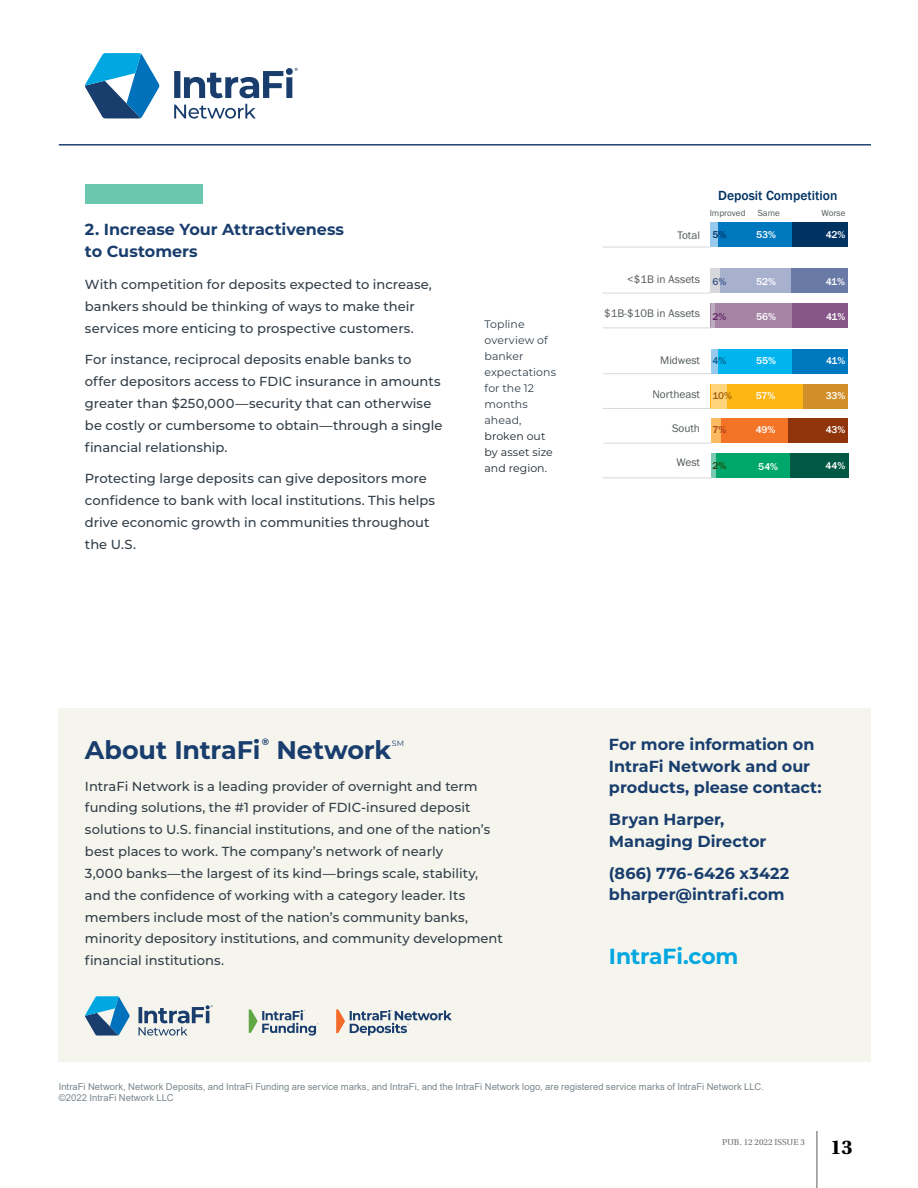
<style>
.page{position:relative;width:918px;height:1188px;background:#fff}
.page>*{position:absolute;margin:0;border:0;box-sizing:border-box;transform-origin:0 0}
.t1{font:700 25.5px "Montserrat";letter-spacing:-.005em;color:#193d6d}
.t2{font:700 21.9px "Montserrat";letter-spacing:-.005em;color:#00a7e1}
.t3{font:700 21px "Utopia Std";color:#000}
.t4{font:700 16.05px/21.9px "Montserrat";color:#193d6d}
.t5{font:500 13.65px "Franklin Gothic";color:#003262}
.t6{font:500 13.05px/21.9px "Montserrat";color:#323e48}
.t7{font:11.4px "Franklin Gothic URW Boo";color:#51585a}
.t8{font:10.95px/16px "Montserrat";letter-spacing:.005em;color:#323e48}
.t9{font:10.95px/16px "Montserrat";letter-spacing:.01em;color:#1d252c}
.t10{font:500 10.2px "Franklin Gothic";color:#fff}
.t11{font:500 10.2px "Franklin Gothic";color:#a45f0b}
.t12{font:500 10.2px "Franklin Gothic";color:#003262}
.t13{font:500 10.2px "Franklin Gothic";color:#3b5688}
.t14{font:500 10.2px "Franklin Gothic";color:#632666}
.t15{font:500 10.2px "Franklin Gothic";color:#006193}
.t16{font:500 10.2px "Franklin Gothic";color:#a93b12}
.t17{font:500 10.2px "Franklin Gothic";color:#214b0a}
.t18{font:9.45px/10.9px "Arial";letter-spacing:.005em;color:#7b868c}
.t19{font:700 9.3px "Montserrat";color:#193d6d}
.t20{font:9.15px "Franklin Gothic URW Boo";color:#51585a}
.t21{font:9px "Utopia Std";letter-spacing:.01em;color:#6f7073}
.t22{font:7.65px "Montserrat";color:#193d6d}
</style>
<div class="page">
<hr style="left:816px;top:1131px;width:1px;height:57px;background:#6d6e71">
<div style="left:59px;top:708px;width:812px;height:354px;background:#f5f5ed"></div>
<hr style="left:59px;top:144px;width:812px;height:2px;background:#193d6d">
<svg style="left:85px;top:996px;width:45px;height:40px"></svg>
<svg style="left:139px;top:1005px;width:74px;height:31px"></svg>
<svg style="left:249px;top:1009px;width:70px;height:27px"></svg>
<svg style="left:336px;top:1009px;width:116px;height:27px"></svg>
<svg style="left:85px;top:53px;width:75px;height:65px"></svg>
<svg style="left:174px;top:68px;width:124px;height:51px"></svg>
<div style="left:85px;top:184px;width:118px;height:20px;background:#6bc6b0"></div>
<div style="left:772px;top:222px;width:76px;height:25px;background:#003262"></div>
<div style="left:767px;top:268px;width:81px;height:25px;background:#687aa5"></div>
<div style="left:791px;top:303px;width:57px;height:25px;background:#865788"></div>
<div style="left:770px;top:349px;width:78px;height:25px;background:#0078bf"></div>
<div style="left:778px;top:384px;width:70px;height:25px;background:#d28f29"></div>
<div style="left:770px;top:418px;width:78px;height:25px;background:#8f340b"></div>
<div style="left:775px;top:453px;width:73px;height:25px;background:#005944"></div>
<div style="left:711px;top:222px;width:81px;height:25px;background:#0078bf"></div>
<div style="left:711px;top:268px;width:80px;height:25px;background:#a7b0cd"></div>
<div style="left:711px;top:303px;width:81px;height:25px;background:#a584a5"></div>
<div style="left:711px;top:349px;width:81px;height:25px;background:#00b5ed"></div>
<div style="left:711px;top:384px;width:92px;height:25px;background:#fdb614"></div>
<div style="left:714px;top:418px;width:74px;height:25px;background:#f47427"></div>
<div style="left:711px;top:453px;width:79px;height:25px;background:#00a76b"></div>
<div style="left:711px;top:222px;width:7px;height:25px;background:#97caed"></div>
<div style="left:711px;top:268px;width:9px;height:25px;background:#d6d8db"></div>
<hr style="left:711px;top:303px;width:4px;height:25px;background:#beacbf">
<div style="left:711px;top:349px;width:7px;height:25px;background:#97caed"></div>
<div style="left:711px;top:384px;width:15px;height:25px;background:#ffd47a"></div>
<div style="left:711px;top:418px;width:10px;height:25px;background:#fcba61"></div>
<hr style="left:711px;top:453px;width:4px;height:25px;background:#78cab5">
<hr style="left:603px;top:247px;width:108px;height:1px;background:#d6d8db">
<hr style="left:603px;top:293px;width:108px;height:1px;background:#d6d8db">
<hr style="left:603px;top:328px;width:108px;height:1px;background:#d6d8db">
<hr style="left:603px;top:373px;width:108px;height:1px;background:#d6d8db">
<hr style="left:603px;top:408px;width:108px;height:1px;background:#d6d8db">
<hr style="left:603px;top:443px;width:108px;height:1px;background:#d6d8db">
<hr style="left:603px;top:478px;width:108px;height:1px;background:#d6d8db">
<p class="t5" style="left:718px;top:187px;width:121px">Deposit Competition</p>
<p class="t4" style="left:85px;top:218px;width:261px">2. Increase Your Attractiveness to Customers</p>
<p class="t6" style="left:85px;top:273px;width:348px">With competition for deposits expected to increase, bankers should be thinking of ways to make their services more enticing to prospective customers.</p>
<p class="t6" style="left:85px;top:348px;width:359px">For instance, reciprocal deposits enable banks to offer depositors access to FDIC insurance in amounts greater than $250,000—security that can otherwise be costly or cumbersome to obtain—through a single financial relationship.</p>
<p class="t6" style="left:85px;top:467px;width:352px">Protecting large deposits can give depositors more confidence to bank with local institutions. This helps drive economic growth in communities throughout the U.S.</p>
<p class="t8" style="left:485px;top:316px;width:73px">Topline overview of banker expectations for the 12 months ahead,</p>
<p class="t9" style="left:485px;top:428px;width:70px">broken out by asset size and region.</p>
<p class="t7" style="left:677px;top:228px;width:24px">Total</p>
<p class="t20" style="left:710px;top:207px;width:37px">Improved</p>
<p class="t20" style="left:758px;top:207px;width:24px">Same</p>
<p class="t20" style="left:821px;top:207px;width:26px">Worse</p>
<p class="t12" style="left:712px;top:228px;width:15px">5%</p>
<p class="t10" style="left:756px;top:228px;width:21px">53%</p>
<p class="t10" style="left:826px;top:228px;width:21px">42%</p>
<p class="t7" style="left:627px;top:272px;width:75px">&lt;$1B in Assets</p>
<p class="t7" style="left:604px;top:306px;width:98px">$1B-$10B in Assets</p>
<p class="t7" style="left:660px;top:353px;width:41px">Midwest</p>
<p class="t7" style="left:653px;top:387px;width:49px">Northeast</p>
<p class="t7" style="left:672px;top:421px;width:30px">South</p>
<p class="t7" style="left:676px;top:455px;width:25px">West</p>
<p class="t13" style="left:712px;top:276px;width:15px">6%</p>
<p class="t10" style="left:756px;top:276px;width:21px">52%</p>
<p class="t10" style="left:826px;top:276px;width:21px">41%</p>
<p class="t14" style="left:712px;top:310px;width:15px">2%</p>
<p class="t10" style="left:756px;top:310px;width:21px">56%</p>
<p class="t10" style="left:826px;top:310px;width:21px">41%</p>
<p class="t15" style="left:712px;top:354px;width:15px">4%</p>
<p class="t10" style="left:756px;top:354px;width:21px">55%</p>
<p class="t10" style="left:826px;top:354px;width:21px">41%</p>
<p class="t11" style="left:712px;top:390px;width:21px">10%</p>
<p class="t10" style="left:756px;top:390px;width:21px">57%</p>
<p class="t10" style="left:826px;top:390px;width:21px">33%</p>
<p class="t16" style="left:712px;top:424px;width:15px">7%</p>
<p class="t10" style="left:756px;top:424px;width:21px">49%</p>
<p class="t10" style="left:826px;top:424px;width:21px">43%</p>
<p class="t17" style="left:712px;top:460px;width:15px">2%</p>
<p class="t10" style="left:758px;top:460px;width:21px">54%</p>
<p class="t10" style="left:825px;top:460px;width:21px">44%</p>
<h1 class="t1" style="left:85px;top:732px;width:177px">About IntraFi</h1>
<p class="t19" style="left:262px;top:735px;width:9px">®</p>
<h1 class="t1" style="left:276px;top:732px;width:116px">Network</h1>
<p class="t22" style="left:392px;top:738px;width:14px">SM</p>
<p class="t6" style="left:85px;top:775px;width:419px">IntraFi Network is a leading provider of overnight and term funding solutions, the #1 provider of FDIC-insured deposit solutions to U.S. financial institutions, and one of the nation’s best places to work. The company’s network of nearly<br>3,000 banks—the largest of its kind—brings scale, stability, and the confidence of working with a category leader. Its members include most of the nation’s community banks, minority depository institutions, and community development financial institutions.</p>
<p class="t4" style="left:609px;top:732px;width:214px">For more information on<br>IntraFi Network and our products, please contact:</p>
<p class="t4" style="left:609px;top:808px;width:159px">Bryan Harper,<br>Managing Director</p>
<p class="t4" style="left:609px;top:861px;width:182px">(866) 776-6426 x3422 bharper@intrafi.com</p>
<h2 class="t2" style="left:609px;top:940px;width:131px">IntraFi.com</h2>
<p class="t18" style="left:59px;top:1081px;width:707px">IntraFi Network, Network Deposits, and IntraFi Funding are service marks, and IntraFi, and the IntraFi Network logo, are registered service marks of IntraFi Network LLC. ©2022 IntraFi Network LLC</p>
<p class="t21" style="left:722px;top:1137px;width:84px">PUB. 12 2022 ISSUE 3</p>
<h3 class="t3" style="left:830px;top:1135px;width:24px">13</h3>
</div>
